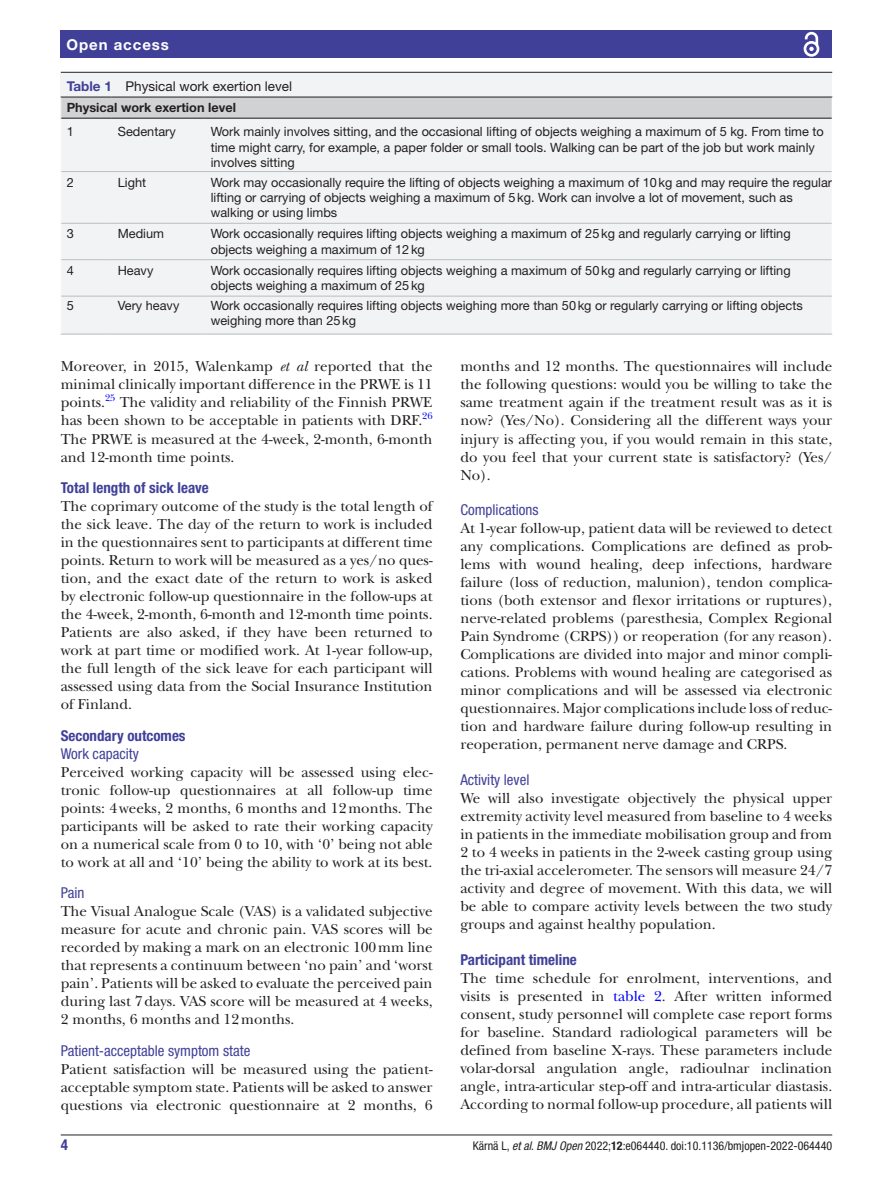
<style>
.page{position:relative;width:893px;height:1191px;background:#fff}
.page>*{position:absolute;margin:0;border:0;box-sizing:border-box;transform-origin:0 0}
.t1{font:15px/18px "New Baskerville";color:#231f20;text-align:justify}
.t2{font:condensed 15px "Helvetica Neue LT Std";color:#414099}
.t3{font:700 condensed 15px "Helvetica Neue LT Std";color:#414099}
.t4{font:700 15px "Helvetica Neue LT Std";letter-spacing:.065em;color:#fff}
.t5{font:13.5px "Helvetica Neue LT Std";color:#231f20}
.t6{font:12.75px/15.3px "Helvetica Neue LT Std";color:#231f20}
.t7{font:700 12.75px "Helvetica Neue LT Std";color:#231f20}
.t8{font:condensed 12px "Helvetica Neue LT Std";color:#231f20}
.t9{font:9.9px "New Baskerville";color:#00f}
.s1{font-weight:700;color:#414099}
.s2{font-style:italic}
.s3{color:#00f}
.s4{font-weight:700}
</style>
<div class="page">
<hr style="left:61px;top:1134px;width:771px;height:1px;background:#231f20">
<div style="left:61px;top:31px;width:771px;height:27px;background:#414099"></div>
<svg style="left:803px;top:31px;width:17px;height:26px"></svg>
<div style="left:61px;top:73px;width:771px;height:261px;background:#f2f3f4"></div>
<hr style="left:61px;top:72px;width:771px;height:1px;background:#231f20">
<div style="left:61px;top:97px;width:771px;height:21px;background:#d1d2d4"></div>
<hr style="left:112px;top:118px;width:93px;height:1px;background:#231f20">
<hr style="left:205px;top:118px;width:627px;height:1px;background:#231f20">
<hr style="left:61px;top:97px;width:51px;height:1px;background:#231f20">
<hr style="left:112px;top:97px;width:93px;height:1px;background:#231f20">
<hr style="left:205px;top:97px;width:627px;height:1px;background:#231f20">
<hr style="left:61px;top:118px;width:51px;height:1px;background:#231f20">
<hr style="left:61px;top:171px;width:51px;height:1px;background:#bcbdc0">
<hr style="left:112px;top:171px;width:93px;height:1px;background:#bcbdc0">
<hr style="left:205px;top:171px;width:627px;height:1px;background:#bcbdc0">
<hr style="left:61px;top:223px;width:51px;height:1px;background:#bcbdc0">
<hr style="left:112px;top:223px;width:93px;height:1px;background:#bcbdc0">
<hr style="left:205px;top:223px;width:627px;height:1px;background:#bcbdc0">
<hr style="left:61px;top:259px;width:51px;height:1px;background:#bcbdc0">
<hr style="left:112px;top:259px;width:93px;height:1px;background:#bcbdc0">
<hr style="left:205px;top:259px;width:627px;height:1px;background:#bcbdc0">
<hr style="left:61px;top:296px;width:51px;height:1px;background:#bcbdc0">
<hr style="left:61px;top:334px;width:51px;height:1px;background:#bcbdc0">
<hr style="left:112px;top:296px;width:93px;height:1px;background:#bcbdc0">
<hr style="left:112px;top:334px;width:93px;height:1px;background:#bcbdc0">
<hr style="left:205px;top:296px;width:627px;height:1px;background:#bcbdc0">
<hr style="left:205px;top:334px;width:627px;height:1px;background:#bcbdc0">
<svg style="left:60px;top:97px;width:1px;height:21px"></svg>
<p class="t4" style="left:66px;top:35px;width:104px">Open access</p>
<p class="t5" style="left:67px;top:78px;width:227px"><span class="s1">Table 1</span> Physical work exertion level</p>
<p class="t7" style="left:67px;top:100px;width:171px">Physical work exertion level</p>
<p class="t6" style="left:67px;top:124px;width:9px">1</p>
<p class="t6" style="left:118px;top:124px;width:60px">Sedentary</p>
<p class="t6" style="left:211px;top:124px;width:615px">Work mainly involves sitting, and the occasional lifting of objects weighing a maximum of 5 kg. From time to time might carry, for example, a paper folder or small tools. Walking can be part of the job but work mainly involves sitting</p>
<p class="t6" style="left:67px;top:174px;width:9px">2</p>
<p class="t6" style="left:118px;top:174px;width:30px">Light</p>
<p class="t6" style="left:211px;top:174px;width:623px">Work may occasionally require the lifting of objects weighing a maximum of 10kg and may require the regular lifting or carrying of objects weighing a maximum of 5kg. Work can involve a lot of movement, such as walking or using limbs</p>
<p class="t6" style="left:67px;top:226px;width:9px">3</p>
<p class="t6" style="left:118px;top:226px;width:48px">Medium</p>
<p class="t6" style="left:211px;top:226px;width:581px">Work occasionally requires lifting objects weighing a maximum of 25kg and regularly carrying or lifting objects weighing a maximum of 12kg</p>
<p class="t6" style="left:67px;top:262px;width:9px">4</p>
<p class="t6" style="left:118px;top:262px;width:37px">Heavy</p>
<p class="t6" style="left:211px;top:262px;width:581px">Work occasionally requires lifting objects weighing a maximum of 50kg and regularly carrying or lifting objects weighing a maximum of 25kg</p>
<p class="t6" style="left:67px;top:297px;width:9px">5</p>
<p class="t6" style="left:118px;top:297px;width:63px">Very heavy</p>
<p class="t6" style="left:211px;top:297px;width:593px">Work occasionally requires lifting objects weighing more than 50kg or regularly carrying or lifting objects weighing more than 25kg</p>
<p class="t1" style="left:61px;top:358px;width:373px">Moreover, in 2015, Walenkamp <span class="s2">et al</span> reported that the minimal clinically important difference in the PRWE is 11 points.</p>
<p class="t9" style="left:105px;top:392px;width:12px">25</p>
<p class="t1" style="left:61px;top:394px;width:373px;text-indent:59px">The validity and reliability of the Finnish PRWE has been shown to be acceptable in patients with DRF.</p>
<p class="t9" style="left:422px;top:410px;width:12px">26</p>
<p class="t1" style="left:61px;top:430px;width:373px">The PRWE is measured at the 4-week, 2-month, 6-month and 12-month time points.</p>
<p class="t3" style="left:61px;top:478px;width:150px">Total length of sick leave</p>
<p class="t1" style="left:61px;top:497px;width:373px">The coprimary outcome of the study is the total length of the sick leave. The day of the return to work is included in the questionnaires sent to participants at different time points. Return to work will be measured as a yes/no ques&shy;tion, and the exact date of the return to work is asked by electronic follow-up questionnaire in the follow-ups at the 4-week, 2-month, 6-month and 12-month time points.<br>Patients are also asked, if they have been returned to work at part time or modified work. At 1-year follow-up, the full length of the sick leave for each participant will assessed using data from the Social Insurance Institution of Finland.</p>
<p class="t3" style="left:61px;top:726px;width:126px">Secondary outcomes</p>
<p class="t2" style="left:61px;top:744px;width:80px">Work capacity</p>
<p class="t1" style="left:61px;top:763px;width:373px">Perceived working capacity will be assessed using elec&shy;tronic follow-up questionnaires at all follow-up time points: 4weeks, 2 months, 6 months and 12months. The participants will be asked to rate their working capacity on a numerical scale from 0 to 10, with ‘0’ being not able to work at all and ‘10’ being the ability to work at its best.</p>
<p class="t2" style="left:61px;top:884px;width:25px">Pain</p>
<p class="t1" style="left:61px;top:902px;width:373px">The Visual Analogue Scale (VAS) is a validated subjective measure for acute and chronic pain. VAS scores will be recorded by making a mark on an electronic 100mm line that represents a continuum between ‘no pain’ and ‘worst pain’. Patients will be asked to evaluate the perceived pain during last 7days. VAS score will be measured at 4 weeks, 2 months, 6 months and 12months.</p>
<p class="t2" style="left:61px;top:1041px;width:191px">Patient-acceptable symptom state</p>
<p class="t1" style="left:61px;top:1060px;width:373px">Patient satisfaction will be measured using the patient&shy;acceptable symptom state. Patients will be asked to answer questions via electronic questionnaire at 2 months, 6</p>
<p class="t1" style="left:460px;top:358px;width:373px">months and 12 months. The questionnaires will include the following questions: would you be willing to take the same treatment again if the treatment result was as it is now? (Yes/No). Considering all the different ways your injury is affecting you, if you would remain in this state, do you feel that your current state is satisfactory? (Yes/ No).</p>
<p class="t2" style="left:460px;top:501px;width:80px">Complications</p>
<p class="t1" style="left:460px;top:519px;width:373px">At 1-year follow-up, patient data will be reviewed to detect any complications. Complications are defined as prob&shy;lems with wound healing, deep infections, hardware failure (loss of reduction, malunion), tendon complica&shy;tions (both extensor and flexor irritations or ruptures), nerve-related problems (paresthesia, Complex Regional Pain Syndrome (CRPS)) or reoperation (for any reason).<br>Complications are divided into major and minor compli&shy;cations. Problems with wound healing are categorised as minor complications and will be assessed via electronic questionnaires. Major complications include loss of reduc&shy;tion and hardware failure during follow-up resulting in reoperation, permanent nerve damage and CRPS.</p>
<p class="t2" style="left:460px;top:771px;width:71px">Activity level</p>
<p class="t1" style="left:460px;top:789px;width:373px">We will also investigate objectively the physical upper extremity activity level measured from baseline to 4 weeks in patients in the immediate mobilisation group and from 2 to 4 weeks in patients in the 2-week casting group using the tri-axial accelerometer. The sensors will measure 24/7 activity and degree of movement. With this data, we will be able to compare activity levels between the two study groups and against healthy population.</p>
<p class="t3" style="left:460px;top:951px;width:118px">Participant timeline</p>
<p class="t1" style="left:460px;top:969px;width:373px">The time schedule for enrolment, interventions, and visits is presented in <span class="s3">table 2</span>. After written informed consent, study personnel will complete case report forms for baseline. Standard radiological parameters will be defined from baseline X-rays. These parameters include volar-dorsal angulation angle, radioulnar inclination angle, intra-articular step-off and intra-articular diastasis.<br>According to normal follow-up procedure, all patients will</p>
<p class="t3" style="left:61px;top:1135px;width:9px">4</p>
<p class="t8" style="left:473px;top:1138px;width:361px">Kärnä L, <span class="s2">et al</span>. <span class="s2">BMJ Open</span> 2022;<span class="s4">12</span>:e064440. doi:10.1136/bmjopen-2022-064440</p>
</div>
